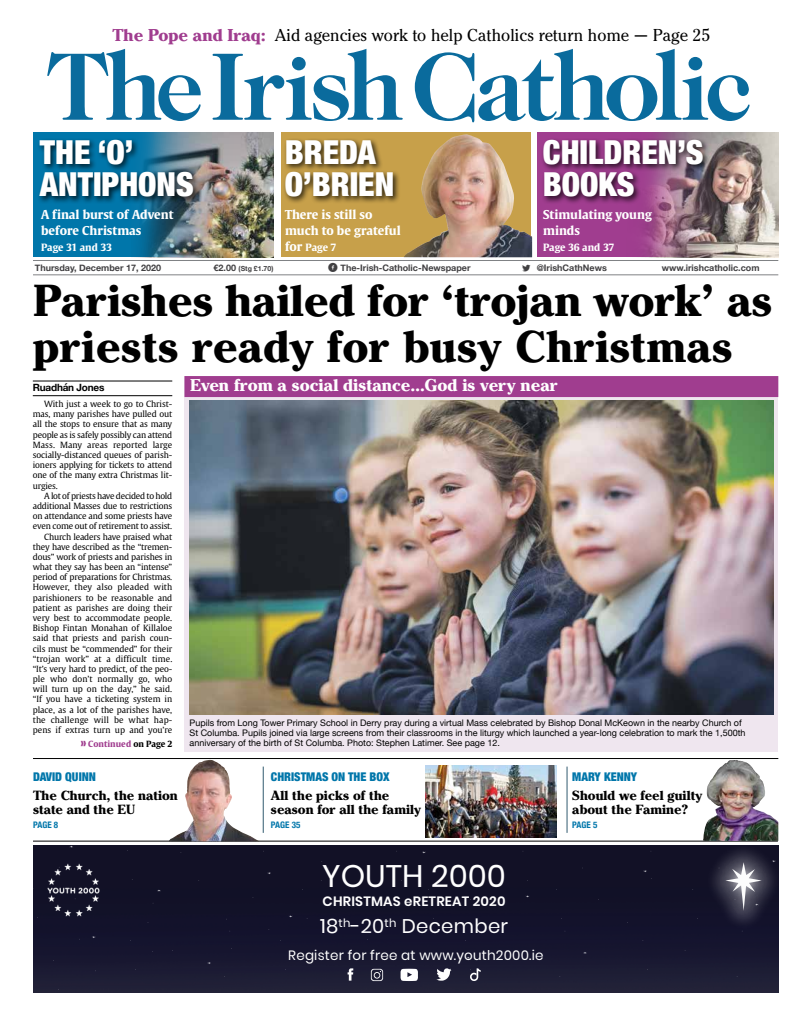
<style>
.page{position:relative;width:808px;height:1021px;background:#fff}
.page>*{position:absolute;margin:0;border:0;box-sizing:border-box;transform-origin:0 0}
.t1{font:700 expanded 47px/46px "Criterion URWTOT";color:#000}
.t2{font:900 condensed 33px/32px "Helvetica Neue";color:#fff}
.t3{font:31.1px "Poppins";color:#fff}
.t4{font:19.7px "Poppins";letter-spacing:.015em;color:#fff}
.t5{font:18px "Criterion URWTOT";color:#000}
.t6{font:700 expanded 18px "Criterion URWTOT";color:#fff}
.t7{font:700 expanded 14px/14px "Criterion URWTOT";color:#000}
.t8{font:13.5px "Poppins";letter-spacing:.015em;color:#fff}
.t9{font:600 13.5px "Poppins";letter-spacing:.015em;color:#fff}
.t10{font:700 12.2px/16px "Gulliver";color:#fff}
.t11{font:900 condensed 12px "Helvetica Neue";color:#0076aa}
.t12{font:700 10px "Gulliver";letter-spacing:-.01em;color:#fff}
.t13{font:700 10px "Helvetica Neue";letter-spacing:-.02em;color:#000}
.t14{font:9px/10px "Helvetica Neue";color:#000}
.t15{font:700 9px "Helvetica Neue";color:#414042}
.t16{font:700 condensed 9px "Helvetica Neue";color:#0076aa}
.t17{font:8.5px/10.2px "Gulliver";letter-spacing:-.01em;color:#000;text-align:justify}
.t18{font:700 8.5px "Gulliver";color:#a03d8f}
.t19{font:700 7px "Helvetica Neue";color:#414042}
.s1{font-weight:700;font-stretch:expanded;color:#a03d8f}
.s2{font-size:12.2px}
.s3{font-size:9px}
.s4{font-family:"Socialico";font-weight:400;font-size:13px}
.s5{font-family:"Socialico";font-weight:400;font-size:14px}
.s6{font-size:12.5px}
.s7{color:#000}
</style>
<div class="page">
<div style="left:185px;top:376px;width:593px;height:375px;background:#efe6ef"></div>
<svg style="left:47px;top:49px;width:154px;height:72px"></svg>
<svg style="left:213px;top:49px;width:190px;height:72px"></svg>
<svg style="left:415px;top:49px;width:334px;height:73px"></svg>
<hr style="left:33px;top:840px;width:745px;height:1px;background:#000">
<hr style="left:33px;top:758px;width:745px;height:1px;background:#000">
<hr style="left:567px;top:766px;width:1px;height:66px;background:#315a6f">
<hr style="left:263px;top:766px;width:1px;height:66px;background:#315a6f">
<div style="left:281px;top:132px;width:250px;height:125px;background:#c7a04a"></div>
<div style="left:537px;top:132px;width:241px;height:125px;background:#a03d8f"></div>
<div style="left:33px;top:132px;width:240px;height:125px;background:#0076aa"></div>
<div style="left:283px;top:138px;width:118px;height:67px;background:#000;opacity:.75"></div>
<img style="left:139px;top:132px;width:134px;height:125px">
<img style="left:644px;top:132px;width:134px;height:125px">
<div style="left:541px;top:137px;width:170px;height:68px;background:#000;opacity:.75"></div>
<img style="left:425px;top:765px;width:132px;height:72px">
<hr style="left:33px;top:274px;width:745px;height:1px;background:#808285">
<hr style="left:33px;top:260px;width:745px;height:1px;background:#808285">
<div style="left:37px;top:137px;width:164px;height:68px;background:#000;opacity:.75"></div>
<img style="left:33px;top:845px;width:745px;height:147px">
<svg style="left:322px;top:861px;width:7px;height:7px"></svg>
<img style="left:273px;top:899px;width:35px;height:34px">
<img style="left:191px;top:946px;width:36px;height:33px">
<svg style="left:207px;top:961px;width:4px;height:3px"></svg>
<img style="left:124px;top:976px;width:35px;height:16px">
<img style="left:406px;top:845px;width:36px;height:24px">
<img style="left:510px;top:879px;width:35px;height:34px">
<img style="left:141px;top:873px;width:36px;height:34px">
<img style="left:54px;top:845px;width:35px;height:17px">
<img style="left:627px;top:854px;width:36px;height:34px">
<img style="left:450px;top:941px;width:36px;height:33px">
<img style="left:769px;top:967px;width:9px;height:25px">
<img style="left:567px;top:936px;width:36px;height:33px">
<svg style="left:583px;top:951px;width:4px;height:3px"></svg>
<img style="left:567px;top:988px;width:36px;height:4px">
<img style="left:76px;top:920px;width:36px;height:34px">
<img style="left:252px;top:856px;width:35px;height:34px">
<div style="left:700px;top:845px;width:78px;height:90px;background:#13122a"></div>
<img style="left:710px;top:846px;width:67px;height:80px">
<svg style="left:719px;top:862px;width:43px;height:48px;background:#656573"></svg>
<svg style="left:348px;top:968px;width:5px;height:12px"></svg>
<svg style="left:371px;top:968px;width:12px;height:13px"></svg>
<svg style="left:400px;top:968px;width:18px;height:13px"></svg>
<svg style="left:436px;top:968px;width:15px;height:12px"></svg>
<svg style="left:470px;top:968px;width:11px;height:13px"></svg>
<img style="left:47px;top:862px;width:52px;height:55px">
<img style="left:404px;top:134px;width:128px;height:123px">
<img style="left:189px;top:401px;width:584px;height:313px">
<hr style="left:33px;top:381px;width:139px;height:1px;background:#000">
<hr style="left:33px;top:395px;width:139px;height:1px;background:#000">
<div style="left:184px;top:376px;width:594px;height:21px;background:#a03d8f"></div>
<img style="left:169px;top:759px;width:91px;height:82px">
<img style="left:703px;top:760px;width:75px;height:80px">
<h3 class="t5" style="left:113px;top:24px;width:599px"><span class="s1">The Pope and Iraq:</span> Aid agencies work to help Catholics return home — Page 25</h3>
<h2 class="t2" style="left:40px;top:134px;width:155px">THE ‘O’<br>ANTIPHONS</h2>
<h3 class="t10" style="left:41px;top:206px;width:134px">A final burst of Advent before Christmas</h3>
<p class="t12" style="left:41px;top:240px;width:72px">Page 31 and 33</p>
<h2 class="t2" style="left:285px;top:134px;width:111px">BREDA<br>O’BRIEN</h2>
<h2 class="t2" style="left:543px;top:134px;width:162px">CHILDREN’S<br>BOOKS</h2>
<h3 class="t10" style="left:285px;top:206px;width:117px">There is still so much to be grateful</h3>
<p class="t12" style="left:285px;top:240px;width:53px"><span class="s2">for</span> Page 7</p>
<h3 class="t10" style="left:543px;top:206px;width:110px">Stimulating young minds</h3>
<p class="t12" style="left:543px;top:240px;width:73px">Page 36 and 37</p>
<p class="t15" style="left:35px;top:261px;width:128px">Thursday, December 17, 2020</p>
<p class="t19" style="left:214px;top:263px;width:61px"><span class="s3">€2.00</span> (Stg £1.70)</p>
<p class="t15" style="left:328px;top:261px;width:144px"><span class="s4">f</span> The-Irish-Catholic-Newspaper</p>
<p class="t15" style="left:521px;top:261px;width:87px"><span class="s5">L</span> @IrishCathNews</p>
<p class="t15" style="left:662px;top:261px;width:99px">www.irishcatholic.com</p>
<h1 class="t1" style="left:33px;top:281px;width:741px">Parishes hailed for ‘trojan work’ as priests ready for busy Christmas</h1>
<h3 class="t6" style="left:190px;top:374px;width:369px">Even from a social distance…God is very near</h3>
<p class="t13" style="left:33px;top:380px;width:73px">Ruadhán Jones</p>
<p class="t17" style="left:33px;top:399px;width:141px;text-indent:11px">With just a week to go to Christ&shy;mas, many parishes have pulled out all the stops to ensure that as many people as is safely possibly can attend Mass. Many areas reported large socially-distanced queues of parish&shy;ioners applying for tickets to attend one of the many extra Christmas lit&shy;urgies.</p>
<p class="t17" style="left:33px;top:490px;width:141px;text-align:right">A lot of priests have decided to hold additional Masses due to restrictions on attendance and some priests have even come out of retirement to assist.<br>Church leaders have praised what they have described as the “tremen&shy;dous” work of priests and parishes in what they say has been an “intense” period of preparations for Christmas.<br>However, they also pleaded with parishioners to be reasonable and patient as parishes are doing their very best to accommodate people.<br>Bishop Fintan Monahan of Killaloe said that priests and parish coun&shy;cils must be “commended” for their “trojan work” at a difficult time. “It’s very hard to predict, of the peo&shy;ple who don’t normally go, who will turn up on the day,” he said. “If you have a ticketing system in place, as a lot of the parishes have, the challenge will be what hap&shy;pens if extras turn up and you’re</p>
<p class="t14" style="left:190px;top:718px;width:557px">Pupils from Long Tower Primary School in Derry pray during a virtual Mass celebrated by Bishop Donal McKeown in the nearby Church of<br>St Columba. Pupils joined via large screens from their classrooms in the liturgy which launched a year-long celebration to mark the 1,500th</p>
<p class="t18" style="left:80px;top:738px;width:94px"><span class="s6">»</span> Continued <span class="s7">on Page 2</span></p>
<p class="t14" style="left:190px;top:738px;width:312px">anniversary of the birth of St Columba. Photo: Stephen Latimer. See page 12.</p>
<h3 class="t11" style="left:33px;top:766px;width:64px">DAVID QUINN</h3>
<h3 class="t7" style="left:33px;top:789px;width:146px">The Church, the nation state and the EU</h3>
<p class="t16" style="left:33px;top:817px;width:27px">PAGE 8</p>
<h3 class="t11" style="left:271px;top:766px;width:120px">CHRISTMAS ON THE BOX</h3>
<h3 class="t7" style="left:271px;top:789px;width:152px">All the picks of the season for all the family</h3>
<p class="t16" style="left:271px;top:817px;width:31px">PAGE 35</p>
<h3 class="t3" style="left:322px;top:857px;width:185px">YOUTH 2000</h3>
<h3 class="t9" style="left:323px;top:893px;width:185px">CHRISTMAS eRETREAT 2020</h3>
<h3 class="t4" style="left:320px;top:915px;width:190px">18<sup>th</sup>-20<sup>th</sup> December</h3>
<h3 class="t8" style="left:288px;top:947px;width:257px">Register for free at www.youth2000.ie</h3>
<h3 class="t11" style="left:572px;top:766px;width:66px">MARY KENNY</h3>
<h3 class="t7" style="left:572px;top:789px;width:132px">Should we feel guilty about the Famine?</h3>
<p class="t16" style="left:572px;top:817px;width:27px">PAGE 5</p>
</div>
